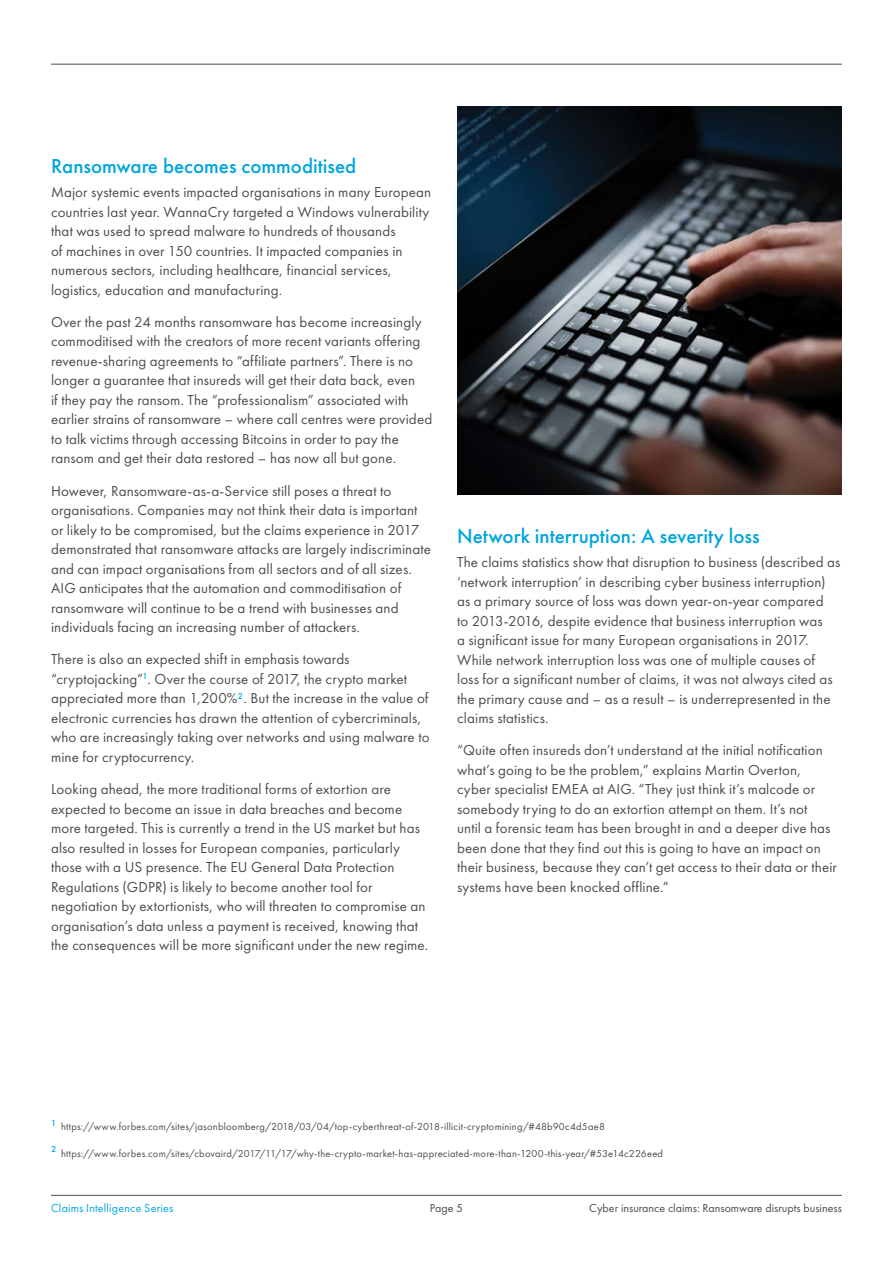
<style>
.page{position:relative;width:893px;height:1263px;background:#fff}
.page>*{position:absolute;margin:0;border:0;box-sizing:border-box;transform-origin:0 0}
.Sub_header{font:500 21px "Futura PT";color:#00a5df}
.Body{font:15px/19.5px "Futura PT";letter-spacing:.01em;color:#4d4d4f}
.t1{font:12px "Futura PT";color:#4d4d4f}
.t2{font:12px "Futura PT";letter-spacing:.015em;color:#00a5df}
.Footnote_text{font:10.5px "Futura PT";letter-spacing:.02em;color:#4d4d4f}
</style>
<div class="page">
<img style="left:457px;top:106px;width:385px;height:388px">
<hr style="left:51px;top:1195px;width:791px;height:1px;background:#4d4d4f">
<hr style="left:51px;top:64px;width:791px;height:1px;background:#4d4d4f">
<p class="Sub_header" style="left:51px;top:154px;width:307px">Ransomware becomes commoditised</p>
<p class="Body" style="left:51px;top:182px;width:382px">Major systemic events impacted organisations in many European countries last year. WannaCry targeted a Windows vulnerability that was used to spread malware to hundreds of thousands<br>of machines in over 150 countries. It impacted companies in numerous sectors, including healthcare, financial services, logistics, education and manufacturing.</p>
<p class="Body" style="left:51px;top:312px;width:383px">Over the past 24 months ransomware has become increasingly commoditised with the creators of more recent variants offering revenue-sharing agreements to “affiliate partners”. There is no longer a guarantee that insureds will get their data back, even<br>if they pay the ransom. The “professionalism” associated with earlier strains of ransomware – where call centres were provided to talk victims through accessing Bitcoins in order to pay the ransom and get their data restored – has now all but gone.</p>
<p class="Body" style="left:51px;top:481px;width:382px">However, Ransomware-as-a-Service still poses a threat to organisations. Companies may not think their data is important or likely to be compromised, but the claims experience in 2017 demonstrated that ransomware attacks are largely indiscriminate and can impact organisations from all sectors and of all sizes.<br>AIG anticipates that the automation and commoditisation of ransomware will continue to be a trend with businesses and individuals facing an increasing number of attackers.</p>
<p class="Body" style="left:51px;top:650px;width:380px">There is also an expected shift in emphasis towards “cryptojacking”<sup>1</sup>. Over the course of 2017, the crypto market appreciated more than 1,200%<sup>2</sup>. But the increase in the value of electronic currencies has drawn the attention of cybercriminals, who are increasingly taking over networks and using malware to mine for cryptocurrency.</p>
<p class="Body" style="left:51px;top:779px;width:379px">Looking ahead, the more traditional forms of extortion are expected to become an issue in data breaches and become more targeted. This is currently a trend in the US market but has also resulted in losses for European companies, particularly those with a US presence. The EU General Data Protection Regulations (GDPR) is likely to become another tool for negotiation by extortionists, who will threaten to compromise an organisation’s data unless a payment is received, knowing that the consequences will be more significant under the new regime.</p>
<p class="Sub_header" style="left:457px;top:524px;width:304px">Network interruption: A severity loss</p>
<p class="Body" style="left:457px;top:552px;width:385px">The claims statistics show that disruption to business (described as ‘network interruption’ in describing cyber business interruption) as a primary source of loss was down year-on-year compared<br>to 2013-2016, despite evidence that business interruption was<br>a significant issue for many European organisations in 2017.<br>While network interruption loss was one of multiple causes of loss for a significant number of claims, it was not always cited as the primary cause and – as a result – is underrepresented in the claims statistics.</p>
<p class="Body" style="left:457px;top:740px;width:381px">“Quite often insureds don’t understand at the initial notification what’s going to be the problem,” explains Martin Overton, cyber specialist EMEA at AIG. “They just think it’s malcode or somebody trying to do an extortion attempt on them. It’s not<br>until a forensic team has been brought in and a deeper dive has been done that they find out this is going to have an impact on their business, because they can’t get access to their data or their systems have been knocked offline.”</p>
<p class="Footnote_text" style="left:51px;top:1121px;width:555px"><sup>1</sup> https://www.forbes.com/sites/jasonbloomberg/2018/03/04/top-cyberthreat-of-2018-illicit-cryptomining/#48b90c4d5ae8</p>
<p class="Footnote_text" style="left:51px;top:1147px;width:614px"><sup>2</sup> https://www.forbes.com/sites/cbovaird/2017/11/17/why-the-crypto-market-has-appreciated-more-than-1200-this-year/#53e14c226eed</p>
<p class="t2" style="left:51px;top:1200px;width:124px">Claims Intelligence Series</p>
<p class="t1" style="left:430px;top:1200px;width:35px">Page 5</p>
<p class="t1" style="left:589px;top:1200px;width:254px">Cyber insurance claims: Ransomware disrupts business</p>
</div>
